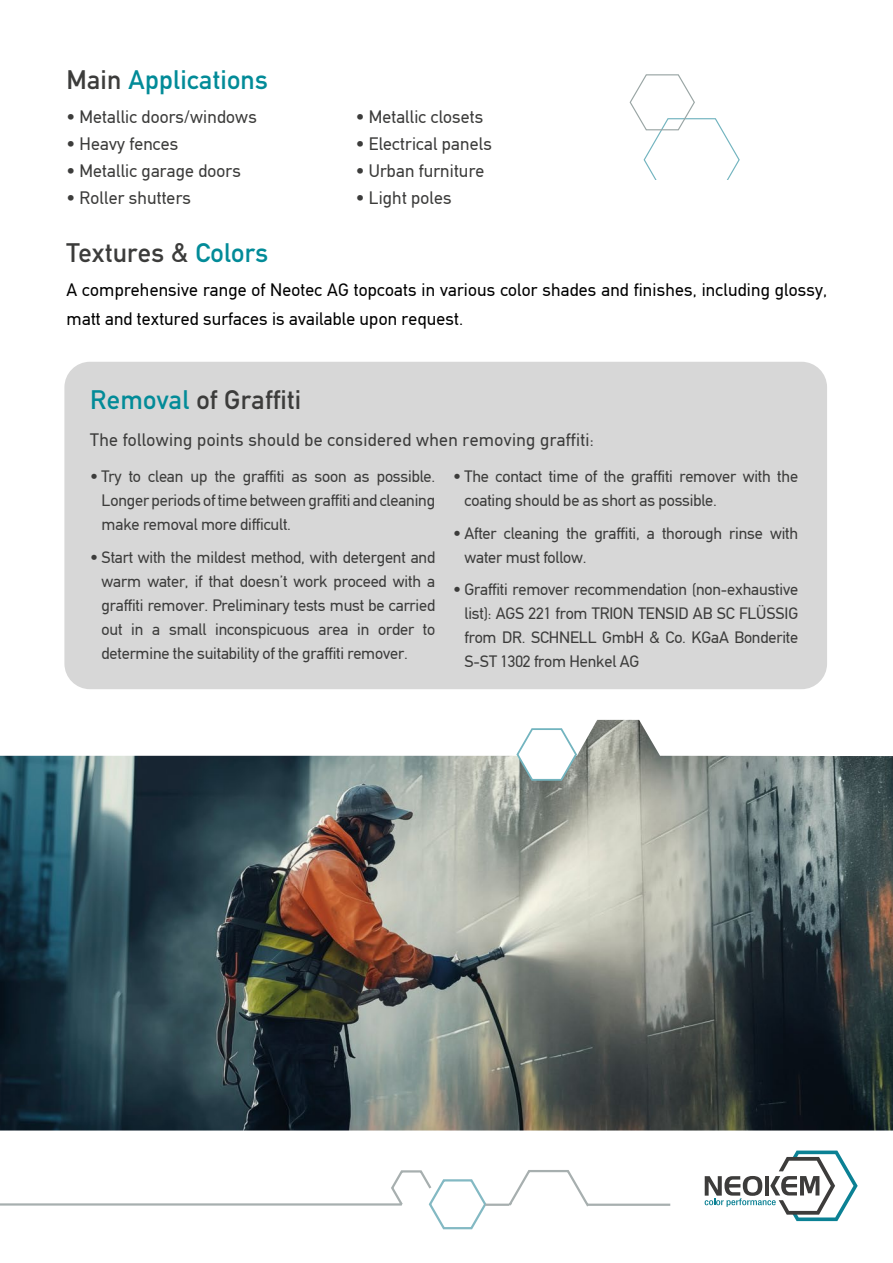
<style>
.page{position:relative;width:893px;height:1263px;background:#fff}
.page>*{position:absolute;margin:0;border:0;box-sizing:border-box;transform-origin:0 0}
.t1{font:500 27px "PF Din Text";letter-spacing:.01em;color:#3c3c3b}
.t2{font:500 27px "PF Din Text";letter-spacing:.01em;color:#028b98}
.t3{font:18px "PF Din Text";letter-spacing:.01em;color:#3c3c3b}
.t4{font:18px/28.2px "PF Din Text";letter-spacing:.01em;color:#000}
.t5{font:16.5px/24px "PF Din Text";letter-spacing:-.01em;color:#3c3c3b;text-align:justify}
.s1{color:#3c3c3b}
.s2{color:#028b98}
</style>
<div class="page">
<div style="left:64px;top:362px;width:763px;height:327px;background:#d7d7d7;border-radius:26px"></div>
<svg style="left:0;top:1170px;width:671px;height:60px"></svg>
<svg style="left:705px;top:1150px;width:153px;height:71px"></svg>
<img style="left:0;top:720px;width:893px;height:410px">
<svg style="left:515px;top:727px;width:63px;height:55px"></svg>
<svg style="left:629px;top:74px;width:111px;height:105px"></svg>
<h1 class="t2" style="left:67px;top:64px;width:203px"><span class="s1">Main</span> Applications</h1>
<p class="t3" style="left:67px;top:106px;width:192px">• Metallic doors/windows</p>
<p class="t3" style="left:67px;top:133px;width:113px">• Heavy fences</p>
<p class="t3" style="left:67px;top:160px;width:176px">• Metallic garage doors</p>
<p class="t3" style="left:67px;top:187px;width:126px">• Roller shutters</p>
<h1 class="t1" style="left:67px;top:238px;width:203px">Textures &amp; <span class="s2">Colors</span></h1>
<p class="t3" style="left:356px;top:106px;width:129px">• Metallic closets</p>
<p class="t3" style="left:356px;top:133px;width:138px">• Electrical panels</p>
<p class="t3" style="left:356px;top:160px;width:130px">• Urban furniture</p>
<p class="t3" style="left:356px;top:187px;width:97px">• Light poles</p>
<p class="t4" style="left:67px;top:276px;width:762px">A comprehensive range of Neotec AG topcoats in various color shades and finishes, including glossy, matt and textured surfaces is available upon request.</p>
<h1 class="t1" style="left:90px;top:384px;width:212px"><span class="s2">Removal</span> of Graffiti</h1>
<p class="t3" style="left:90px;top:429px;width:505px">The following points should be considered when removing graffiti:</p>
<p class="t5" style="left:102px;top:464px;width:335px;text-indent:-11px">• Try to clean up the graffiti as soon as possible.<br>Longer periods of time between graffiti and cleaning make removal more difficult.</p>
<p class="t5" style="left:102px;top:545px;width:335px;text-indent:-11px">• Start with the mildest method, with detergent and warm water, if that doesn’t work proceed with a graffiti remover. Preliminary tests must be carried out in a small inconspicuous area in order to determine the suitability of the graffiti remover.</p>
<p class="t5" style="left:465px;top:464px;width:335px;text-indent:-11px">• The contact time of the graffiti remover with the coating should be as short as possible.</p>
<p class="t5" style="left:465px;top:521px;width:335px;text-indent:-11px">• After cleaning the graffiti, a thorough rinse with water must follow.</p>
<p class="t5" style="left:465px;top:577px;width:335px;text-indent:-11px">• Graffiti remover recommendation (non-exhaustive list): AGS 221 from TRION TENSID AB SC FLÜSSIG from DR. SCHNELL GmbH &amp; Co. KGaA Bonderite S-ST 1302 from Henkel AG</p>
</div>
